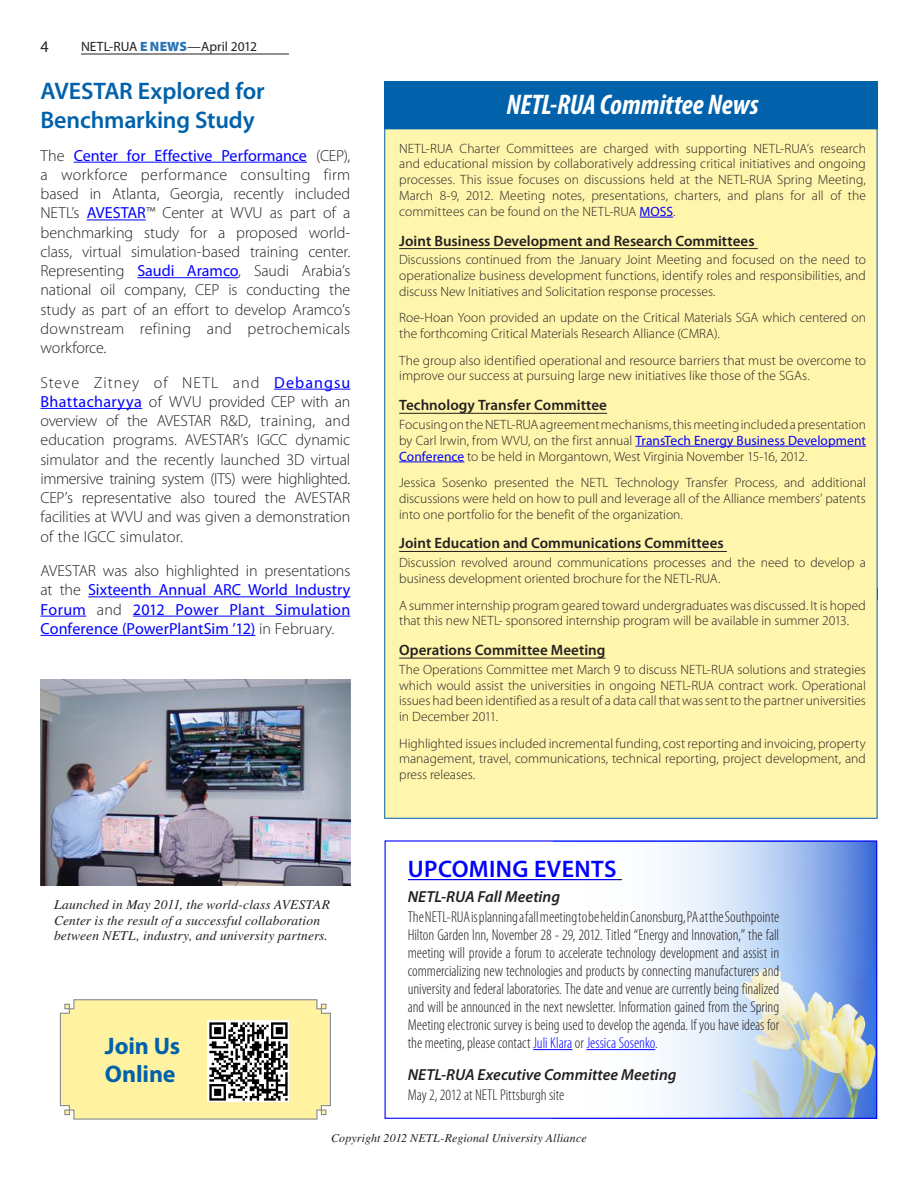
<style>
.page{position:relative;width:918px;height:1188px;background:#fff}
.page>*{position:absolute;margin:0;border:0;box-sizing:border-box;transform-origin:0 0}
.SGA_Title{font:italic 700 condensed 28.5px "Myriad Pro";letter-spacing:-.005em;color:#fff}
.Subtitle_1{font:600 24px/28.8px "Myriad Pro";letter-spacing:-.005em;color:#0161aa}
.Upcoming_Events_titl{font:600 24px "Myriad Pro";letter-spacing:.015em;color:#00f}
.Subtitle_1-2{font:700 24px/28.8px "Myriad Pro";letter-spacing:-.005em;color:#0161aa}
.Body_Text{font:300 16.05px/19.2px "Myriad Pro";letter-spacing:.01em;color:#231f20;text-align:justify}
.Body_Text-2{font:16.05px/19.2px "Myriad Pro";letter-spacing:.01em;color:#00f;text-align:justify}
.Body_Text-3{font:italic 600 16.05px "Myriad Pro";color:#231f20}
.Body_Text-4{font:16.05px "Myriad Pro";color:#231f20}
.Body_Text-5{font:300 condensed 15.75px/18px "Myriad Pro";color:#231f20;text-align:justify}
.Sidebar_Committee_Ne{font:600 15px "Myriad Pro";color:#231f20}
.Sidebar-Committee_Ne{font:300 13.5px/15.8px "Myriad Pro";color:#231f20;text-align:justify}
.t1{font:italic 13.5px/15.8px "Times";letter-spacing:.01em;color:#231f20}
.t2{font:13.5px "Myriad Pro";letter-spacing:.005em;color:#231f20}
.t3{font:italic 12px "Times";letter-spacing:.01em;color:#231f20}
.s1{font-weight:900;color:#2774b6}
.s2{font-weight:400;color:#00f}
.s3{font-weight:300;color:#231f20}
.s4{color:#00f}
</style>
<div class="page">
<hr style="left:81px;top:54px;width:208px;height:1px;background:#231f20">
<svg style="left:549px;top:842px;width:329px;height:276px"></svg>
<hr style="left:74px;top:162px;width:233px;height:1px;background:#00f">
<hr style="left:87px;top:220px;width:59px;height:1px;background:#00f">
<hr style="left:137px;top:277px;width:101px;height:1px;background:#00f">
<hr style="left:274px;top:389px;width:76px;height:1px;background:#00f">
<hr style="left:40px;top:408px;width:102px;height:1px;background:#00f">
<hr style="left:88px;top:596px;width:262px;height:1px;background:#00f">
<hr style="left:40px;top:616px;width:46px;height:1px;background:#00f">
<hr style="left:133px;top:616px;width:217px;height:1px;background:#00f">
<hr style="left:40px;top:635px;width:215px;height:1px;background:#00f">
<div style="left:866px;top:588px;width:12px;height:12px;background:#186dad"></div>
<div style="left:384px;top:128px;width:493px;height:691px;background:#fff5ac;border:1px solid #0161aa"></div>
<div style="left:384px;top:81px;width:494px;height:47px;background:#0161aa"></div>
<hr style="left:640px;top:217px;width:33px;height:1px;background:#00f">
<hr style="left:399px;top:248px;width:359px;height:1px;background:#231f20">
<hr style="left:399px;top:413px;width:208px;height:1px;background:#231f20">
<hr style="left:636px;top:446px;width:230px;height:1px;background:#00f">
<hr style="left:399px;top:462px;width:65px;height:1px;background:#00f">
<hr style="left:399px;top:551px;width:328px;height:1px;background:#231f20">
<hr style="left:399px;top:658px;width:206px;height:1px;background:#231f20">
<img style="left:40px;top:680px;width:310px;height:206px">
<svg style="left:59px;top:999px;width:272px;height:121px;background:#faefa4"></svg>
<img style="left:208px;top:1021px;width:81px;height:81px">
<div style="left:385px;top:840px;width:492px;height:279px;border:1px solid #00f"></div>
<hr style="left:408px;top:879px;width:209px;height:1px;background:#00f">
<hr style="left:533px;top:1049px;width:39px;height:1px;background:#00f">
<hr style="left:586px;top:1049px;width:69px;height:1px;background:#00f">
<p class="Body_Text-4" style="left:40px;top:37px;width:10px">4</p>
<p class="t2" style="left:81px;top:38px;width:178px">NETL-RUA <span class="s1">E NEWS</span>—April 2012</p>
<p class="Subtitle_1" style="left:40px;top:76px;width:226px">AVESTAR Explored for<br>Benchmarking Study</p>
<p class="Body_Text" style="left:40px;top:145px;width:311px">The <span class="s2">Center for Effective Performance</span> (CEP), a workforce performance consulting firm based in Atlanta, Georgia, recently included NETL’s <span class="s2">AVESTAR</span>™ Center at WVU as part of a benchmarking study for a proposed world&shy;class, virtual simulation-based training center.<br>Representing <span class="s2">Saudi Aramco</span>, Saudi Arabia’s national oil company, CEP is conducting the study as part of an effort to develop Aramco’s downstream refining and petrochemicals workforce.</p>
<p class="Body_Text" style="left:40px;top:372px;width:311px">Steve Zitney of NETL and <span class="s2">Debangsu Bhattacharyya</span> of WVU provided CEP with an overview of the AVESTAR R&amp;D, training, and education programs. AVESTAR’s IGCC dynamic simulator and the recently launched 3D virtual immersive training system (ITS) were highlighted.<br>CEP’s representative also toured the AVESTAR facilities at WVU and was given a demonstration of the IGCC simulator.</p>
<p class="Body_Text-2" style="left:40px;top:561px;width:311px"><span class="s3">AVESTAR was also highlighted in presentations at the</span> Sixteenth Annual ARC World Industry Forum <span class="s3">and</span> 2012 Power Plant Simulation Conference (PowerPlantSim ’12) <span class="s3">in February.</span></p>
<p class="t1" style="left:54px;top:896px;width:277px">Launched in May 2011, the world-class AVESTAR<br>Center is the result of a successful collaboration between NETL, industry, and university partners.</p>
<p class="Subtitle_1-2" style="left:105px;top:1030px;width:77px">Join Us<br>Online</p>
<p class="SGA_Title" style="left:507px;top:86px;width:254px">NETL-RUA Committee News</p>
<p class="Sidebar-Committee_Ne" style="left:399px;top:140px;width:468px">NETL-RUA Charter Committees are charged with supporting NETL-RUA’s research and educational mission by collaboratively addressing critical initiatives and ongoing processes. This issue focuses on discussions held at the NETL-RUA Spring Meeting, March 8-9, 2012. Meeting notes, presentations, charters, and plans for all of the committees can be found on the NETL-RUA <span class="s2">MOSS</span>.</p>
<p class="Sidebar_Committee_Ne" style="left:399px;top:231px;width:357px">Joint Business Development and Research Committees</p>
<p class="Sidebar-Committee_Ne" style="left:399px;top:252px;width:468px">Discussions continued from the January Joint Meeting and focused on the need to operationalize business development functions, identify roles and responsibilities, and discuss New Initiatives and Solicitation response processes.</p>
<p class="Sidebar-Committee_Ne" style="left:399px;top:310px;width:468px">Roe-Hoan Yoon provided an update on the Critical Materials SGA which centered on the forthcoming Critical Materials Research Alliance (CMRA).</p>
<p class="Sidebar-Committee_Ne" style="left:399px;top:352px;width:468px">The group also identified operational and resource barriers that must be overcome to improve our success at pursuing large new initiatives like those of the SGAs.</p>
<p class="Sidebar_Committee_Ne" style="left:399px;top:396px;width:209px">Technology Transfer Committee</p>
<p class="Sidebar-Committee_Ne" style="left:399px;top:417px;width:468px">Focusing on the NETL-RUA agreement mechanisms, this meeting included a presentation by Carl Irwin, from WVU, on the first annual <span class="s2">TransTech Energy Business Development Conference</span> to be held in Morgantown, West Virginia November 15-16, 2012.</p>
<p class="Sidebar-Committee_Ne" style="left:399px;top:475px;width:468px">Jessica Sosenko presented the NETL Technology Transfer Process, and additional discussions were held on how to pull and leverage all of the Alliance members’ patents into one portfolio for the benefit of the organization.</p>
<p class="Sidebar_Committee_Ne" style="left:399px;top:534px;width:326px">Joint Education and Communications Committees</p>
<p class="Sidebar-Committee_Ne" style="left:399px;top:555px;width:468px">Discussion revolved around communications processes and the need to develop a business development oriented brochure for the NETL-RUA.</p>
<p class="Sidebar-Committee_Ne" style="left:399px;top:597px;width:468px">A summer internship program geared toward undergraduates was discussed. It is hoped that this new NETL- sponsored internship program will be available in summer 2013.</p>
<p class="Sidebar_Committee_Ne" style="left:399px;top:641px;width:208px">Operations Committee Meeting</p>
<p class="Sidebar-Committee_Ne" style="left:399px;top:661px;width:468px">The Operations Committee met March 9 to discuss NETL-RUA solutions and strategies which would assist the universities in ongoing NETL-RUA contract work. Operational issues had been identified as a result of a data call that was sent to the partner universities in December 2011.</p>
<p class="Sidebar-Committee_Ne" style="left:399px;top:735px;width:468px">Highlighted issues included incremental funding, cost reporting and invoicing, property management, travel, communications, technical reporting, project development, and press releases.</p>
<p class="Upcoming_Events_titl" style="left:408px;top:853px;width:210px">UPCOMING EVENTS</p>
<p class="Body_Text-3" style="left:408px;top:886px;width:154px">NETL-RUA Fall Meeting</p>
<p class="Body_Text-5" style="left:408px;top:908px;width:373px">The NETL-RUA is planning a fall meeting to be held in Canonsburg, PA at the Southpointe Hilton Garden Inn, November 28 - 29, 2012. Titled “Energy and Innovation,” the fall meeting will provide a forum to accelerate technology development and assist in commercializing new technologies and products by connecting manufacturers and university and federal laboratories. The date and venue are currently being finalized and will be announced in the next newsletter. Information gained from the Spring Meeting electronic survey is being used to develop the agenda. If you have ideas for the meeting, please contact <span class="s4">Juli Klara</span> or <span class="s4">Jessica Sosenko</span>.</p>
<p class="Body_Text-3" style="left:408px;top:1065px;width:270px">NETL-RUA Executive Committee Meeting</p>
<p class="Body_Text-5" style="left:408px;top:1086px;width:158px">May 2, 2012 at NETL Pittsburgh site</p>
<p class="t3" style="left:331px;top:1132px;width:257px">Copyright 2012 NETL-Regional University Alliance</p>
</div>
